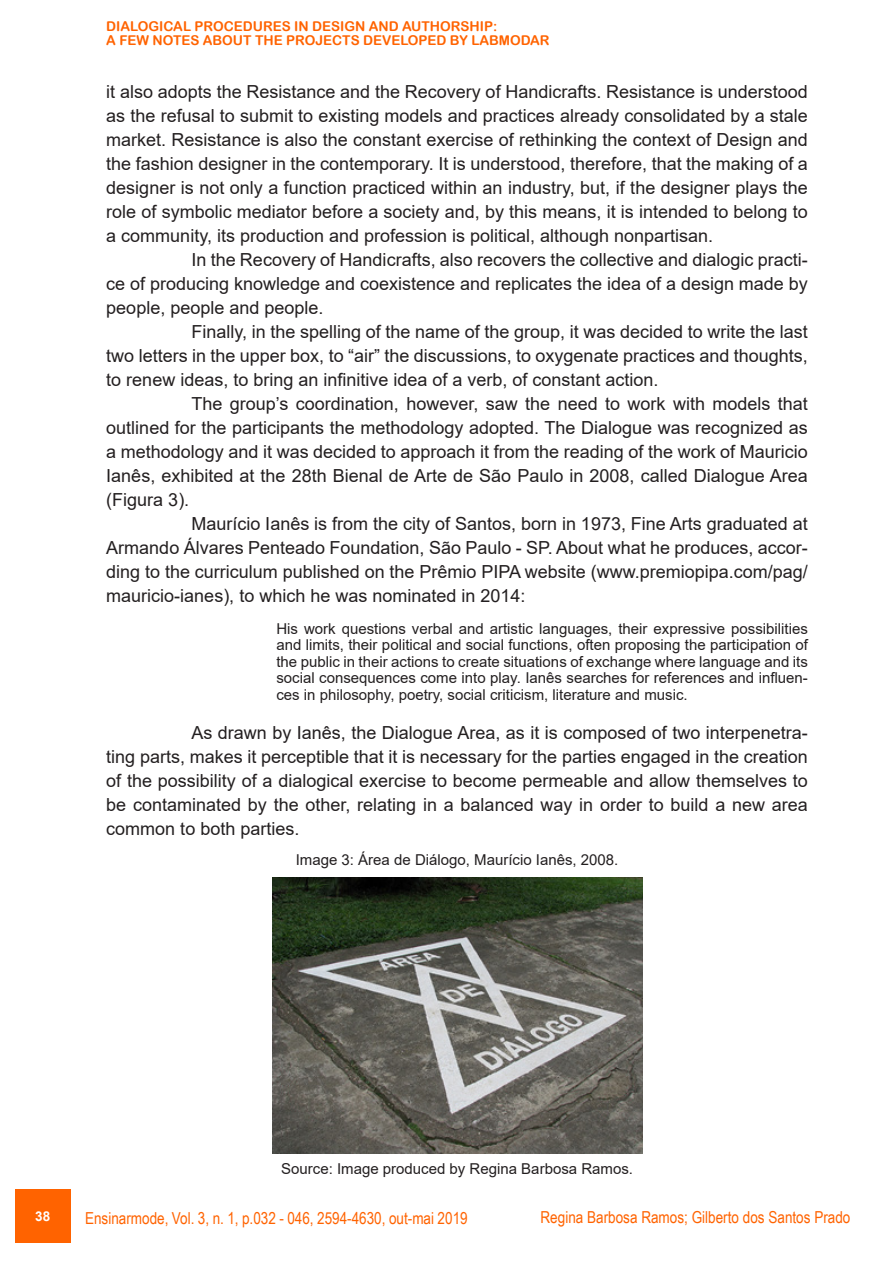
<style>
.page{position:relative;width:893px;height:1263px;background:#fff}
.page>*{position:absolute;margin:0;border:0;box-sizing:border-box;transform-origin:0 0}
.Corpo{font:18px/24px "Arial";color:#231f20;text-align:justify}
.t1{font:16.5px "Arial Narrow";color:#ff6300}
.Corpo-2{font:15px/16.5px "Arial";color:#231f20;text-align:justify}
.t2{font:13.5px/13.5px "Arial Rounded MT Bold";color:#ff6300}
.t3{font:700 13.5px "Arial";color:#fff}
</style>
<div class="page">
<div style="left:15px;top:1189px;width:55px;height:53px;background:#ff6300"></div>
<img style="left:272px;top:877px;width:370px;height:276px">
<p class="t2" style="left:106px;top:19px;width:445px">DIALOGICAL PROCEDURES IN DESIGN AND AUTHORSHIP:<br>A FEW NOTES ABOUT THE PROJECTS DEVELOPED BY LABMODAR</p>
<p class="Corpo" style="left:106px;top:80px;width:703px">it also adopts the Resistance and the Recovery of Handicrafts. Resistance is understood as the refusal to submit to existing models and practices already consolidated by a stale market. Resistance is also the constant exercise of rethinking the context of Design and the fashion designer in the contemporary. It is understood, therefore, that the making of a designer is not only a function practiced within an industry, but, if the designer plays the role of symbolic mediator before a society and, by this means, it is intended to belong to a community, its production and profession is political, although nonpartisan.</p>
<p class="Corpo" style="left:106px;top:248px;width:703px;text-indent:85px">In the Recovery of Handicrafts, also recovers the collective and dialogic practi&shy;ce of producing knowledge and coexistence and replicates the idea of a design made by people, people and people.</p>
<p class="Corpo" style="left:106px;top:320px;width:703px;text-indent:85px">Finally, in the spelling of the name of the group, it was decided to write the last two letters in the upper box, to “air” the discussions, to oxygenate practices and thoughts, to renew ideas, to bring an infinitive idea of a verb, of constant action.</p>
<p class="Corpo" style="left:106px;top:392px;width:703px;text-indent:85px">The group’s coordination, however, saw the need to work with models that outlined for the participants the methodology adopted. The Dialogue was recognized as a methodology and it was decided to approach it from the reading of the work of Mauricio Ianês, exhibited at the 28th Bienal de Arte de São Paulo in 2008, called Dialogue Area (Figura 3).</p>
<p class="Corpo" style="left:106px;top:512px;width:703px;text-indent:85px">Maurício Ianês is from the city of Santos, born in 1973, Fine Arts graduated at Armando Álvares Penteado Foundation, São Paulo - SP. About what he produces, accor&shy;ding to the curriculum published on the Prêmio PIPA website (www.premiopipa.com/pag/ mauricio-ianes), to which he was nominated in 2014:</p>
<p class="Corpo-2" style="left:276px;top:620px;width:533px">His work questions verbal and artistic languages, their expressive possibilities and limits, their political and social functions, often proposing the participation of the public in their actions to create situations of exchange where language and its social consequences come into play. Ianês searches for references and influen&shy;ces in philosophy, poetry, social criticism, literature and music.</p>
<p class="Corpo" style="left:106px;top:720px;width:703px;text-indent:85px">As drawn by Ianês, the Dialogue Area, as it is composed of two interpenetra&shy;ting parts, makes it perceptible that it is necessary for the parties engaged in the creation of the possibility of a dialogical exercise to become permeable and allow themselves to be contaminated by the other, relating in a balanced way in order to build a new area common to both parties.</p>
<p class="Corpo-2" style="left:296px;top:851px;width:324px">Image 3: Área de Diálogo, Maurício Ianês, 2008.</p>
<p class="Corpo-2" style="left:281px;top:1160px;width:353px">Source: Image produced by Regina Barbosa Ramos.</p>
<p class="t3" style="left:35px;top:1206px;width:20px">3838</p>
<p class="t1" style="left:85px;top:1206px;width:384px">Ensinarmode, Vol. 3, n. 1, p.032 - 046, 2594-4630, out-mai 2019</p>
<p class="t1" style="left:541px;top:1205px;width:311px">Regina Barbosa Ramos; Gilberto dos Santos Prado</p>
</div>
